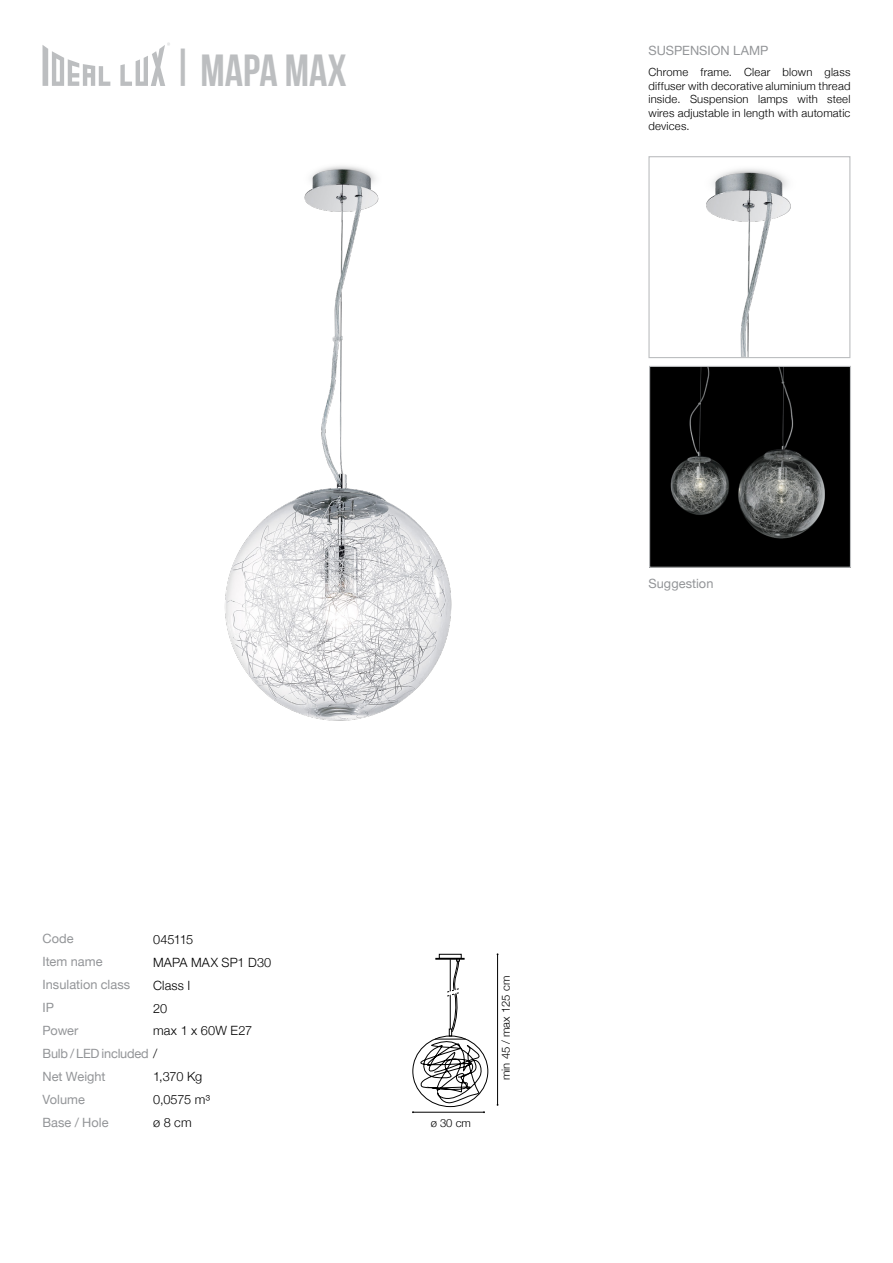
<style>
.page{position:relative;width:893px;height:1263px;background:#fff}
.page>*{position:absolute;margin:0;border:0;box-sizing:border-box;transform-origin:0 0}
.t1{font:45px "Bebas Neue";color:#bcbec0}
.t2{font:12.75px/23px "Helvetica Neue";color:#939598}
.t3{font:300 12.75px/23px "Helvetica Neue";letter-spacing:.01em;color:#000}
.t4{font:12.75px/22.8px "Helvetica Neue";letter-spacing:-.02em;color:#939598}
.t5{font:300 11.25px/13.5px "Helvetica Neue";letter-spacing:.015em;color:#000;text-align:justify}
.s1{font-weight:300;color:#000}
</style>
<div class="page">
<svg style="left:43px;top:43px;width:127px;height:43px"></svg>
<img style="left:224px;top:166px;width:228px;height:555px">
<img style="left:706px;top:168px;width:85px;height:188px">
<div style="left:648px;top:156px;width:202px;height:202px;border:1px solid #bcbec0"></div>
<div style="left:439px;top:954px;width:22px;height:4px;border:1px solid #000"></div>
<svg style="left:412px;top:958px;width:72px;height:147px"></svg>
<hr style="left:413px;top:1112px;width:71px;height:1px;background:#000">
<hr style="left:497px;top:954px;width:1px;height:151px;background:#000">
<img style="left:651px;top:368px;width:198px;height:198px">
<div style="left:649px;top:366px;width:202px;height:202px;border:1px solid #bcbec0"></div>
<h1 class="t1" style="left:171px;top:43px;width:24px">|</h1>
<h1 class="t1" style="left:200px;top:46px;width:148px">MAPA MAX</h1>
<p class="t2" style="left:648px;top:38px;width:121px">SUSPENSION LAMP</p>
<p class="t5" style="left:648px;top:65px;width:203px">Chrome frame. Clear blown glass diffuser with decorative aluminium thread inside. Suspension lamps with steel wires adjustable in length with automatic devices.</p>
<p class="t2" style="left:43px;top:926px;width:89px">Code<br>Item name<br>Insulation class</p>
<p class="t2" style="left:43px;top:995px;width:13px">IP</p>
<p class="t3" style="left:153px;top:927px;width:42px">045115</p>
<p class="t3" style="left:153px;top:950px;width:120px">MAPA MAX SP1 D30<br>Class I</p>
<p class="t3" style="left:153px;top:996px;width:16px">20</p>
<p class="t4" style="left:42px;top:1018px;width:116px">Power<br>Bulb / LED included <span class="s1">/</span></p>
<p class="t3" style="left:153px;top:1018px;width:101px">max 1 x 60W E27</p>
<p class="t2" style="left:42px;top:1064px;width:65px">Net Weight</p>
<p class="t2" style="left:42px;top:1087px;width:68px">Volume<br>Base / Hole</p>
<p class="t3" style="left:153px;top:1064px;width:51px">1,370 Kg</p>
<p class="t3" style="left:153px;top:1087px;width:58px">0,0575 m³ ø 8 cm</p>
<p class="t2" style="left:648px;top:571px;width:66px">Suggestion</p>
<p class="t5" style="left:431px;top:1115px;width:42px">ø 30 cm</p>
<p class="t5" style="left:499px;top:1080px;width:105px;rotate:-90deg">min 45 / max 125 cm</p>
</div>
